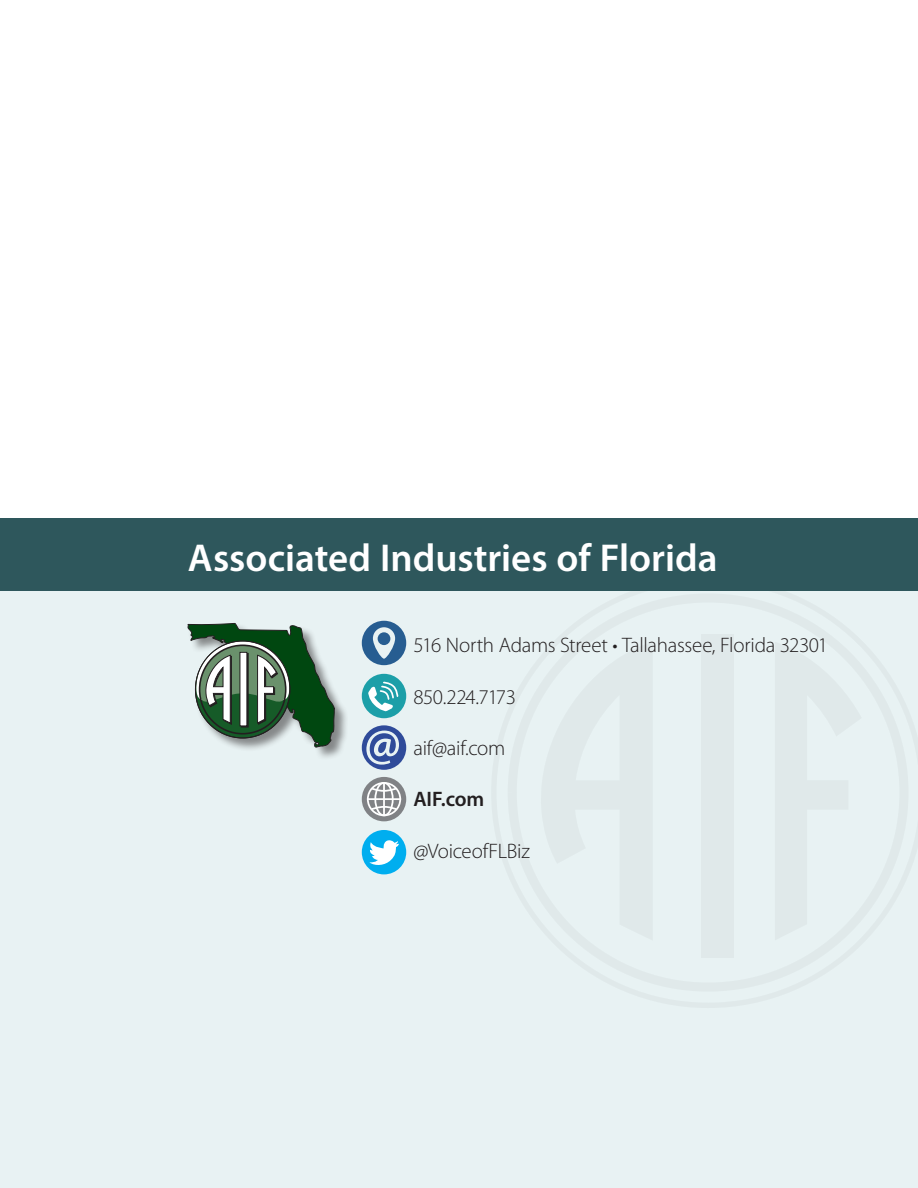
<style>
.page{position:relative;width:918px;height:1188px;background:#fff}
.page>*{position:absolute;margin:0;border:0;box-sizing:border-box;transform-origin:0 0}
.futura_head{font:600 39px "Myriad Pro";color:#fff}
.t1{font:300 21px "Myriad Pro";letter-spacing:-.015em;color:#231f20}
.t2{font:600 21px "Myriad Pro";letter-spacing:-.01em;color:#231f20}
</style>
<div class="page">
<div style="left:0;top:577px;width:918px;height:611px;background:#e8f2f3"></div>
<div style="left:508px;top:593px;width:401px;height:399px;border:9px solid #231f20;border-radius:50%"></div>
<div style="left:0;top:518px;width:918px;height:73px;background:#2e575c"></div>
<div style="left:362px;top:830px;width:44px;height:44px;background:#00aeef;border-radius:50%"></div>
<svg style="left:369px;top:840px;width:30px;height:25px"></svg>
<div style="left:362px;top:674px;width:44px;height:44px;background:#1c9fa8;border-radius:50%"></div>
<svg style="left:368px;top:681px;width:31px;height:30px"></svg>
<svg style="left:362px;top:621px;width:44px;height:44px"></svg>
<svg style="left:362px;top:725px;width:44px;height:45px"></svg>
<div style="left:187px;top:623px;width:161px;height:138px;background:#231f20;opacity:.5"></div>
<svg style="left:187px;top:623px;width:148px;height:138px"></svg>
<div style="left:199px;top:645px;width:88px;height:90px;border:2px solid #231f20;border-radius:50%"></div>
<div style="left:362px;top:777px;width:44px;height:44px;background:#808285;border-radius:50%"></div>
<div style="left:367px;top:782px;width:34px;height:34px;border:2px solid #fff;border-radius:50%"></div>
<div style="left:374px;top:782px;width:20px;height:34px;border:2px solid #fff;border-radius:50%"></div>
<hr style="left:367px;top:798px;width:34px;height:2px;background:#fff">
<svg style="left:370px;top:787px;width:28px;height:6px"></svg>
<svg style="left:370px;top:805px;width:28px;height:6px"></svg>
<hr style="left:383px;top:783px;width:2px;height:33px;background:#fff">
<p class="futura_head" style="left:188px;top:534px;width:531px">Associated Industries of Florida</p>
<p class="t1" style="left:414px;top:633px;width:416px">516 North Adams Street • Tallahassee, Florida 32301</p>
<p class="t1" style="left:414px;top:684px;width:104px">850.224.7173</p>
<p class="t1" style="left:414px;top:735px;width:93px">aif@aif.com</p>
<p class="t2" style="left:414px;top:786px;width:72px">AIF.com</p>
<p class="t1" style="left:414px;top:838px;width:118px">@VoiceofFLBiz</p>
</div>
